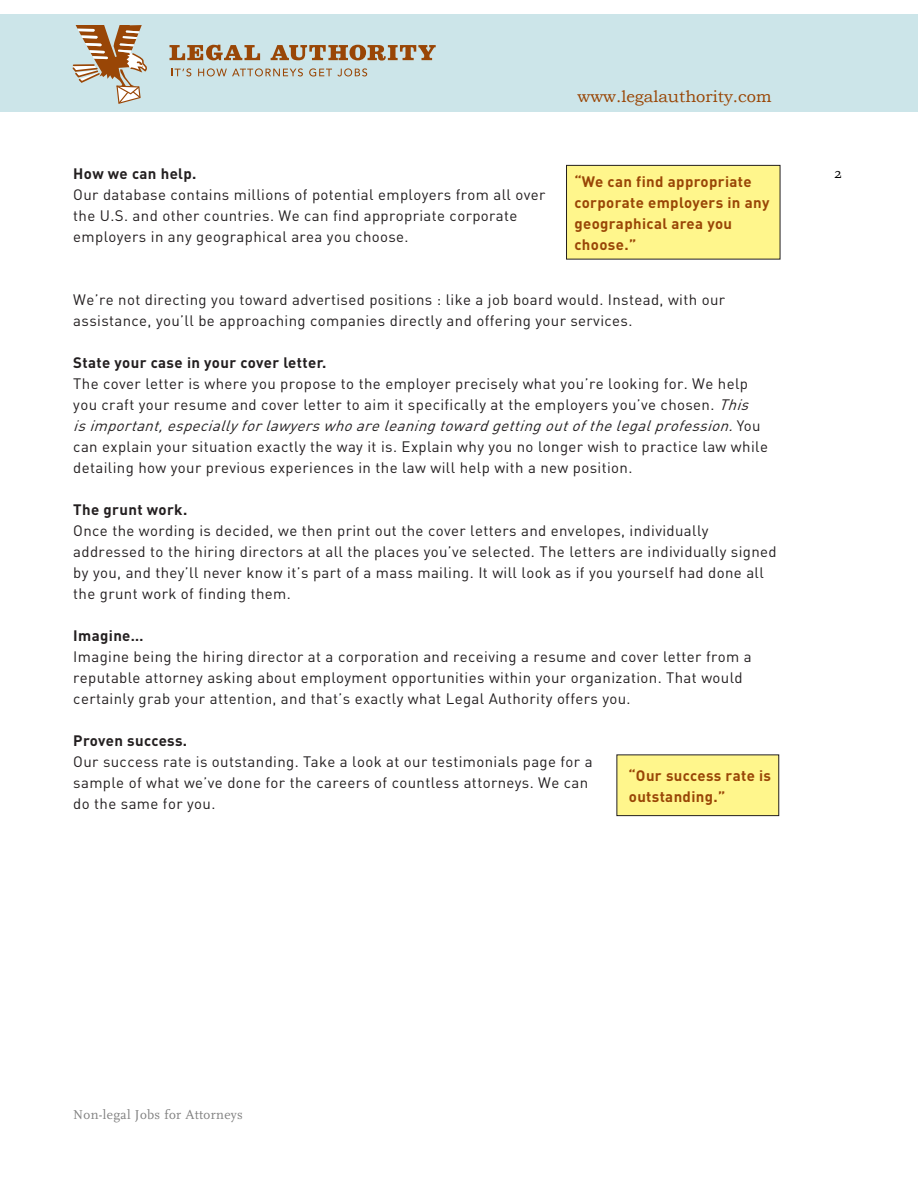
<style>
.page{position:relative;width:918px;height:1188px;background:#fff}
.page>*{position:absolute;margin:0;border:0;box-sizing:border-box;transform-origin:0 0}
.t1{font:16.5px "Bookman Old Style";color:#994606}
.body_text{font:15px/21px "DIN";letter-spacing:.025em;color:#231f20}
.body_text-2{font:700 15px "DIN";letter-spacing:.025em;color:#994606}
.body_text-3{font:700 15px "DIN";letter-spacing:.025em;color:#231f20}
.t2{font:13.5px "FF Scala";letter-spacing:.025em;color:#808080}
.s1{font-style:italic}
</style>
<div class="page">
<div style="left:0;top:14px;width:918px;height:97px;background:#cce5e9"></div>
<svg style="left:72px;top:25px;width:75px;height:79px"></svg>
<svg style="left:170px;top:45px;width:90px;height:15px"></svg>
<svg style="left:271px;top:45px;width:165px;height:16px"></svg>
<svg style="left:171px;top:68px;width:20px;height:8px"></svg>
<svg style="left:198px;top:68px;width:105px;height:8px"></svg>
<svg style="left:309px;top:68px;width:58px;height:8px"></svg>
<div style="left:617px;top:755px;width:162px;height:61px;background:#fff68c"></div>
<div style="left:616px;top:754px;width:163px;height:62px;border:1px solid #231f20"></div>
<div style="left:567px;top:165px;width:213px;height:94px;background:#fff68c"></div>
<div style="left:566px;top:165px;width:214px;height:95px;border:1px solid #231f20"></div>
<p class="body_text-3" style="left:73px;top:164px;width:125px">How we can help.</p>
<p class="body_text" style="left:73px;top:184px;width:474px">Our database contains millions of potential employers from all over the U.S. and other countries. We can find appropriate corporate employers in any geographical area you choose.</p>
<p class="t1" style="left:577px;top:86px;width:196px">www.legalauthority.com</p>
<p class="body_text-2" style="left:574px;top:172px;width:179px">“We can find appropriate</p>
<p class="body_text-2" style="left:574px;top:193px;width:197px">corporate employers in any</p>
<p class="body_text-2" style="left:574px;top:214px;width:159px">geographical area you</p>
<p class="body_text-2" style="left:574px;top:235px;width:63px">choose.”</p>
<p class="body_text" style="left:73px;top:289px;width:653px">We’re not directing you toward advertised positions : like a job board would. Instead, with our assistance, you’ll be approaching companies directly and offering your services.</p>
<p class="body_text-3" style="left:73px;top:353px;width:255px">State your case in your cover letter.</p>
<p class="body_text" style="left:73px;top:373px;width:696px">The cover letter is where you propose to the employer precisely what you’re looking for. We help you craft your resume and cover letter to aim it specifically at the employers you’ve chosen. <span class="s1">This isimportant,especiallyforlawyerswhoareleaningtowardgettingoutofthelegalprofession.</span>Y o u can explain your situation exactly the way it is. Explain why you no longer wish to practice law while detailing how your previous experiences in the law will help with a new position.</p>
<p class="body_text-3" style="left:73px;top:500px;width:116px">The grunt work.</p>
<p class="body_text" style="left:73px;top:520px;width:705px">Once the wording is decided, we then print out the cover letters and envelopes, individually addressed to the hiring directors at all the places you’ve selected. The letters are individually signed by you, and they’ll never know it’s part of a mass mailing. It will look as if you yourself had done all the grunt work of finding them.</p>
<p class="body_text-3" style="left:73px;top:626px;width:72px">Imagine…</p>
<p class="body_text" style="left:73px;top:646px;width:680px">Imagine being the hiring director at a corporation and receiving a resume and cover letter from a reputable attorney asking about employment opportunities within your organization. That would certainly grab your attention, and that’s exactly what Legal Authority offers you.</p>
<p class="body_text-3" style="left:73px;top:731px;width:115px">Proven success.</p>
<p class="body_text" style="left:73px;top:751px;width:521px">Our success rate is outstanding. Take a look at our testimonials page for a sample of what we’ve done for the careers of countless attorneys. We can do the same for you.</p>
<p class="body_text-2" style="left:628px;top:766px;width:144px">“Our success rate is</p>
<p class="body_text-2" style="left:629px;top:787px;width:98px">outstanding.”</p>
<p class="t2" style="left:73px;top:1107px;width:171px">Non-legal Jobs for Attorneys</p>
</div>
